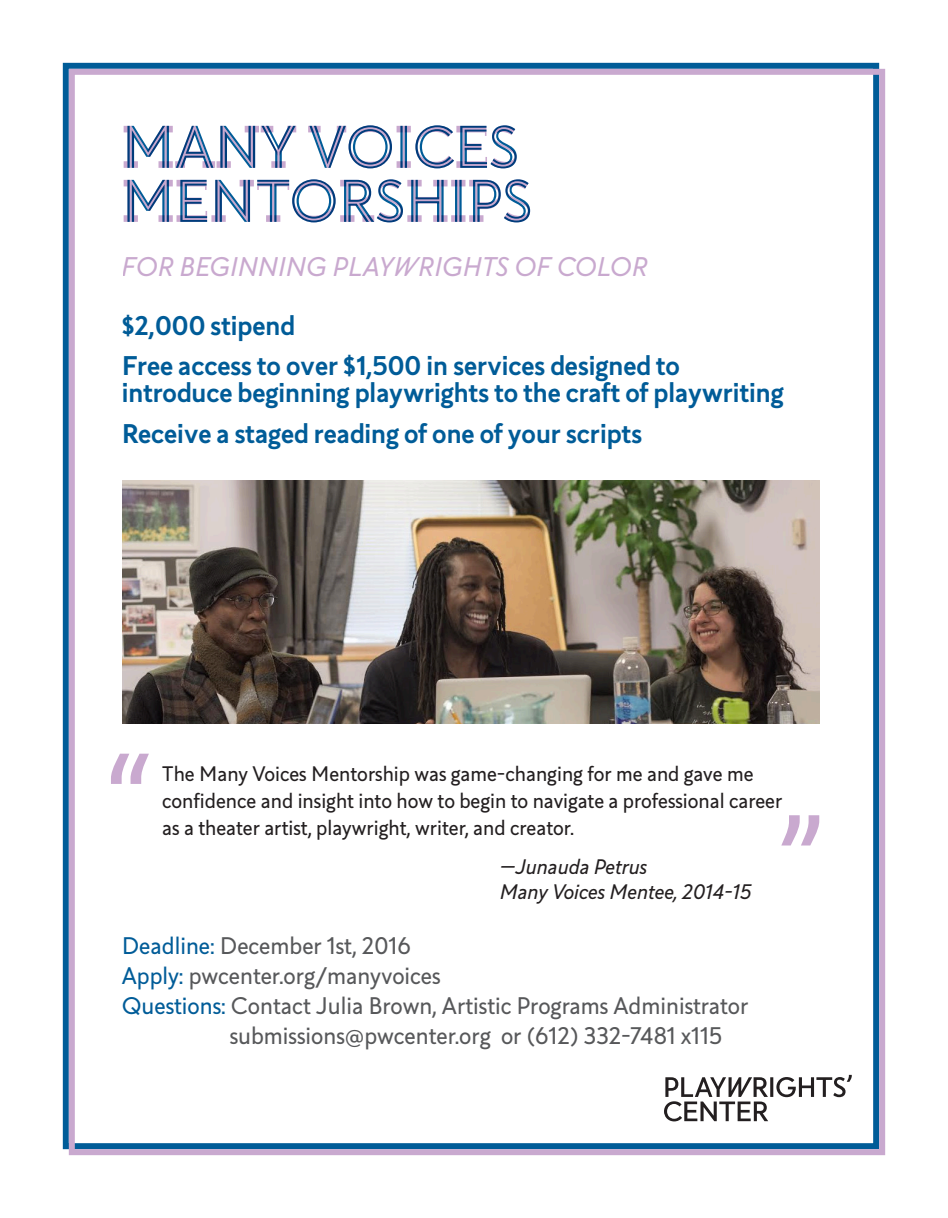
<style>
.page{position:relative;width:948px;height:1218px;background:#fff}
.page>*{position:absolute;margin:0;border:0;box-sizing:border-box;transform-origin:0 0}
.t1{font:60px/54px "Wilson Inline";color:#005c98}
.t2{font:700 27px/40.5px "PWC Wilson Alt";color:#005c98}
.t3{font:italic 27px "PWC Wilson";color:#c9a9cf}
.t4{font:24px "PWC Wilson Alt";color:#57585a}
.t5{font:21px/27px "PWC Wilson Alt";color:#231f20}
.t6{font:italic 21px/25.2px "PWC Wilson Alt";color:#231f20}
.s1{color:#005c98}
</style>
<div class="page">
<div style="left:63px;top:63px;width:816px;height:1086px;border:6px solid #005c98"></div>
<div style="left:69px;top:69px;width:816px;height:1086px;border:6px solid #c9a9cf"></div>
<svg style="left:664px;top:1075px;width:187px;height:46px"></svg>
<svg style="left:781px;top:815px;width:38px;height:30px"></svg>
<svg style="left:111px;top:753px;width:38px;height:31px"></svg>
<img style="left:123px;top:480px;width:696px;height:243px">
<h1 class="t1" style="left:122px;top:125px;width:412px">MANY VOICES<br>MENTORSHIPS</h1>
<p class="t3" style="left:122px;top:251px;width:528px">FOR BEGINNING PLAYWRIGHTS OF COLOR</p>
<p class="t2" style="left:122px;top:305px;width:559px">$2,000 stipend<br>Free access to over $1,500 in services designed to</p>
<p class="t2" style="left:122px;top:373px;width:663px">introduce beginning playwrights to the craft of playwriting<br>Receive a staged reading of one of your scripts</p>
<p class="t5" style="left:162px;top:760px;width:621px">The Many Voices Mentorship was game-changing for me and gave me confidence and insight into how to begin to navigate a professional career as a theater artist, playwright, writer, and creator.</p>
<p class="t6" style="left:500px;top:854px;width:253px">—Junauda Petrus<br>Many Voices Mentee, 2014-15</p>
<p class="t4" style="left:122px;top:932px;width:291px"><span class="s1">Deadline:</span> December 1st, 2016</p>
<p class="t4" style="left:122px;top:962px;width:320px"><span class="s1">Apply:</span> pwcenter.org/manyvoices</p>
<p class="t4" style="left:122px;top:992px;width:628px"><span class="s1">Questions:</span> Contact Julia Brown, Artistic Programs Administrator</p>
<p class="t4" style="left:230px;top:1022px;width:494px">submissions@pwcenter.org or (612) 332-7481 x115</p>
</div>
